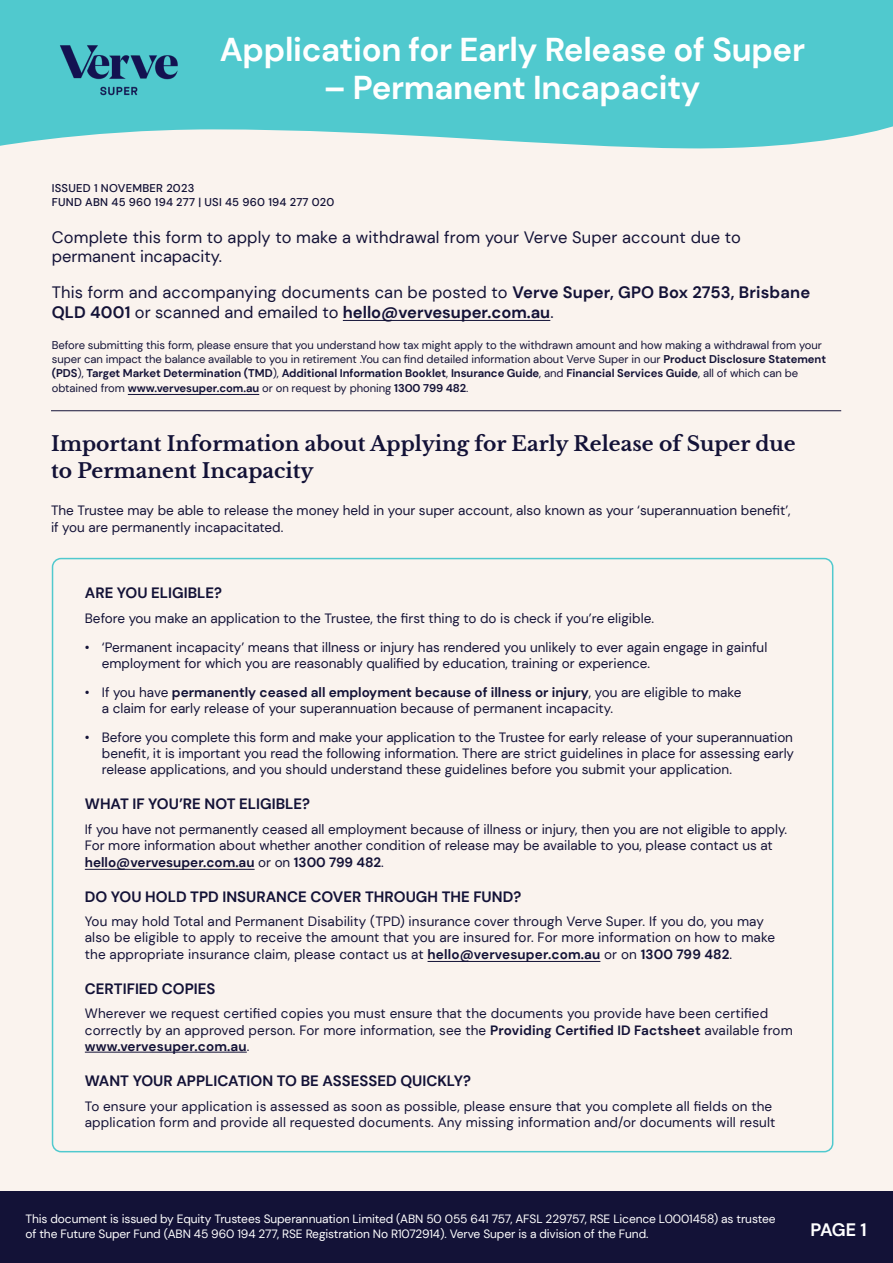
<style>
.page{position:relative;width:893px;height:1263px;background:#faf3ee}
.page>*{position:absolute;margin:0;border:0;box-sizing:border-box;transform-origin:0 0}
.t1{font:700 33px "DM Sans";letter-spacing:-.01em;color:#fff}
.t2{font:700 20.25px/27px "Libre Baskerville";color:#131237}
.t3{font:700 18px "DM Sans";color:#fff}
.t4{font:16.5px/19.5px "DM Sans";letter-spacing:.01em;color:#131237}
.t5{font:700 15px "DM Sans";color:#131237}
.t6{font:13.5px/16.2px "DM Sans";color:#131237}
.t7{font:12px/14.4px "DM Sans";letter-spacing:-.01em;color:#fff}
.t8{font:11.25px/14.2px "DM Sans";letter-spacing:-.005em;color:#131237}
.t9{font:500 11.25px/14.2px "DM Sans";letter-spacing:.02em;color:#131237}
.s1{font-weight:700}
</style>
<div class="page">
<div style="left:0;top:1191px;width:893px;height:72px;background:#131237"></div>
<svg style="left:0;top:0;width:893px;height:149px;background:#5cccd0"></svg>
<img style="left:51px;top:44px;width:134px;height:51px">
<hr style="left:343px;top:320px;width:207px;height:1px;background:#131237">
<hr style="left:128px;top:394px;width:131px;height:1px;background:#131237">
<hr style="left:51px;top:410px;width:790px;height:1px;background:#131237">
<hr style="left:85px;top:869px;width:170px;height:1px;background:#131237">
<hr style="left:428px;top:961px;width:172px;height:1px;background:#131237">
<hr style="left:85px;top:1052px;width:162px;height:1px;background:#131237">
<h1 class="t1" style="left:220px;top:29px;width:587px">Application for Early Release of Super</h1>
<h1 class="t1" style="left:324px;top:67px;width:378px">– Permanent Incapacity</h1>
<p class="t9" style="left:52px;top:181px;width:284px">ISSUED 1 NOVEMBER 2023<br>FUND ABN 45 960 194 277 | USI 45 960 194 277 020</p>
<p class="t4" style="left:52px;top:227px;width:691px">Complete this form to apply to make a withdrawal from your Verve Super account due to permanent incapacity.</p>
<p class="t4" style="left:52px;top:283px;width:760px">This form and accompanying documents can be posted to <span class="s1">Verve Super, GPO Box 2753, Brisbane<br>QLD 4001</span> or scanned and emailed to <span class="s1">hello@vervesuper.com.au</span>.</p>
<p class="t8" style="left:52px;top:338px;width:776px">Before submitting this form, please ensure that you understand how tax might apply to the withdrawn amount and how making a withdrawal from your super can impact the balance available to you in retirement .You can find detailed information about Verve Super in our <span class="s1">Product Disclosure Statement (PDS</span>), <span class="s1">Target Market Determination (TMD</span>), <span class="s1">Additional Information Booklet</span>, <span class="s1">Insurance Guide</span>, and <span class="s1">Financial Services Guide</span>, all of which can be obtained from <span class="s1">www.vervesuper.com.au</span> or on request by phoning <span class="s1">1300 799 482</span>.</p>
<h2 class="t2" style="left:51px;top:430px;width:746px">Important Information about Applying for Early Release of Super due to Permanent Incapacity</h2>
<p class="t6" style="left:51px;top:502px;width:741px">The Trustee may be able to release the money held in your super account, also known as your ‘superannuation benefit’, if you are permanently incapacitated.</p>
<p class="t5" style="left:85px;top:583px;width:139px">ARE YOU ELIGIBLE?</p>
<p class="t6" style="left:85px;top:610px;width:571px">Before you make an application to the Trustee, the first thing to do is check if you’re eligible.</p>
<p class="t6" style="left:102px;top:639px;width:667px;text-indent:-17px">• ‘Permanent incapacity’ means that illness or injury has rendered you unlikely to ever again engage in gainful employment for which you are reasonably qualified by education, training or experience.</p>
<p class="t6" style="left:102px;top:684px;width:641px;text-indent:-17px">• If you have <span class="s1">permanently ceased all employment because of illness or injury</span>, you are eligible to make a claim for early release of your superannuation because of permanent incapacity.</p>
<p class="t6" style="left:102px;top:729px;width:694px;text-align:justify;text-indent:-17px">• Before you complete this form and make your application to the Trustee for early release of your superannuation benefit, it is important you read the following information. There are strict guidelines in place for assessing early release applications, and you should understand these guidelines before you submit your application.</p>
<p class="t5" style="left:85px;top:795px;width:227px">WHAT IF YOU’RE NOT ELIGIBLE?</p>
<p class="t6" style="left:85px;top:821px;width:704px">If you have not permanently ceased all employment because of illness or injury, then you are not eligible to apply.<br>For more information about whether another condition of release may be available to you, please contact us at <span class="s1">hello@vervesuper.com.au</span> or on <span class="s1">1300 799 482</span>.</p>
<p class="t5" style="left:85px;top:887px;width:438px">DO YOU HOLD TPD INSURANCE COVER THROUGH THE FUND?</p>
<p class="t6" style="left:85px;top:913px;width:692px">You may hold Total and Permanent Disability (TPD) insurance cover through Verve Super. If you do, you may also be eligible to apply to receive the amount that you are insured for. For more information on how to make the appropriate insurance claim, please contact us at <span class="s1">hello@vervesuper.com.au</span> or on <span class="s1">1300 799 482</span>.</p>
<p class="t5" style="left:85px;top:979px;width:132px">CERTIFIED COPIES</p>
<p class="t6" style="left:85px;top:1005px;width:709px">Wherever we request certified copies you must ensure that the documents you provide have been certified correctly by an approved person. For more information, see the <span class="s1">Providing Certified ID Factsheet</span> available from <span class="s1">www.vervesuper.com.au</span>.</p>
<p class="t5" style="left:85px;top:1071px;width:388px">WANT YOUR APPLICATION TO BE ASSESSED QUICKLY?</p>
<p class="t6" style="left:85px;top:1098px;width:692px">To ensure your application is assessed as soon as possible, please ensure that you complete all fields on the application form and provide all requested documents. Any missing information and/or documents will result</p>
<p class="t7" style="left:26px;top:1212px;width:751px">This document is issued by Equity Trustees Superannuation Limited (ABN 50 055 641 757, AFSL 229757, RSE Licence L0001458) as trustee of the Future Super Fund (ABN 45 960 194 277, RSE Registration No R1072914). Verve Super is a division of the Fund.</p>
<h3 class="t3" style="left:810px;top:1218px;width:58px">PAGE 1</h3>
</div>
